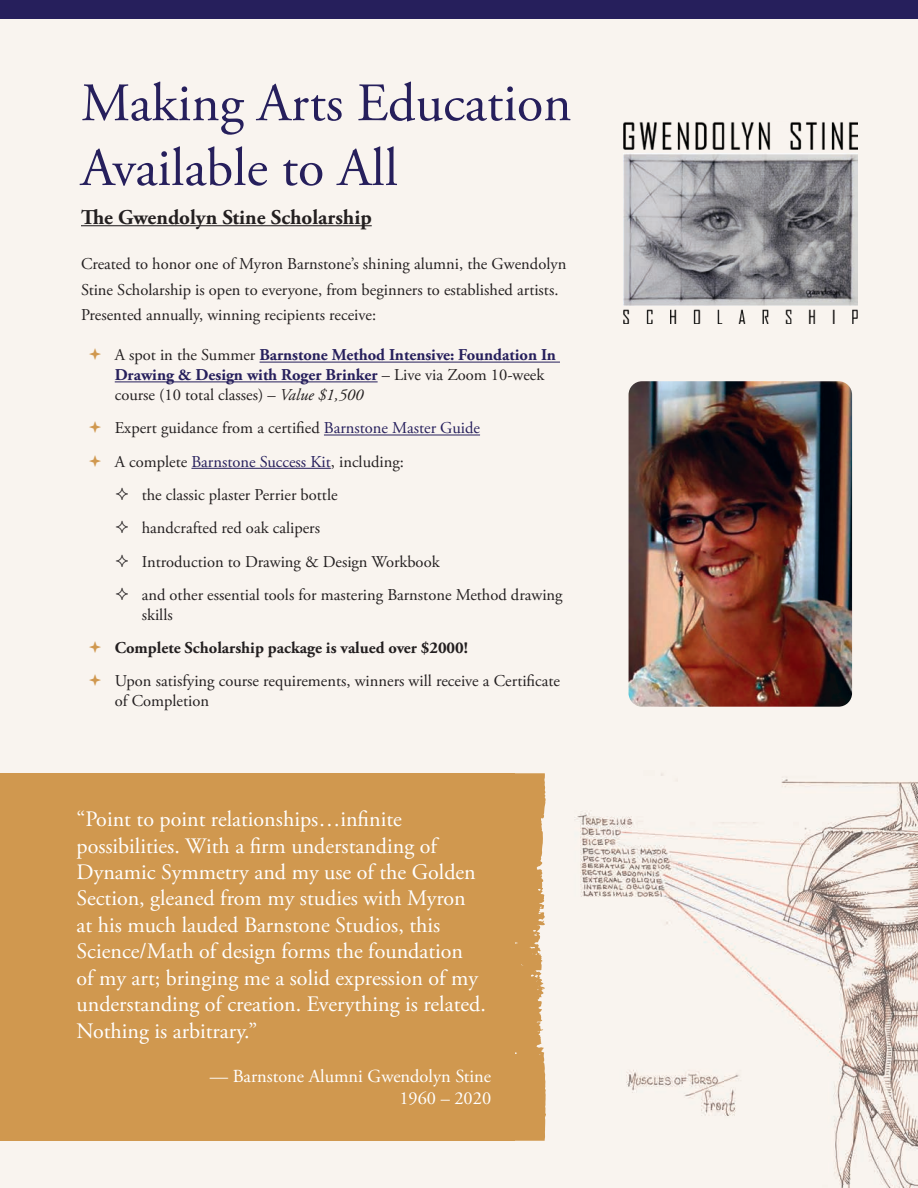
<style>
.page{position:relative;width:918px;height:1188px;background:#fff}
.page>*{position:absolute;margin:0;border:0;box-sizing:border-box;transform-origin:0 0}
.Title_1{font:54px/64.8px "Adobe Garamond Pro";color:#261f5c}
.t1{font:22.05px/26.4px "Adobe Garamond Pro";color:#fff}
.Subhead_1{font:700 21px "Adobe Garamond Pro";color:#231f20}
.t2{font:18.3px "Adobe Garamond Pro";color:#fff}
.Copy_1{font:16.5px/25.5px "Adobe Garamond Pro";color:#231f20}
.t3{font:700 16.5px/19.8px "Adobe Garamond Pro";color:#261f5c}
.t4{font:700 16.5px "Adobe Garamond Pro";color:#231f20}
.s1{font-weight:400;color:#231f20}
.s2{font-weight:400;font-style:italic;color:#231f20}
.s3{color:#261f5c}
</style>
<div class="page">
<div style="left:0;top:19px;width:918px;height:1169px;background:#f9f4ef"></div>
<div style="left:0;top:0;width:918px;height:19px;background:#261f5c"></div>
<svg style="left:514px;top:773px;width:32px;height:368px;background:#d3a05e"></svg>
<div style="left:0;top:773px;width:514px;height:368px;background:#d0984f"></div>
<hr style="left:81px;top:225px;width:291px;height:1px;background:#231f20">
<hr style="left:260px;top:362px;width:300px;height:1px;background:#261f5c">
<hr style="left:115px;top:381px;width:263px;height:1px;background:#261f5c">
<hr style="left:324px;top:435px;width:156px;height:1px;background:#261f5c">
<hr style="left:191px;top:468px;width:140px;height:1px;background:#261f5c">
<img style="left:618px;top:113px;width:246px;height:603px">
<svg style="left:89px;top:348px;width:12px;height:12px"></svg>
<svg style="left:89px;top:421px;width:12px;height:12px"></svg>
<svg style="left:89px;top:455px;width:12px;height:12px"></svg>
<svg style="left:116px;top:488px;width:12px;height:12px"></svg>
<svg style="left:116px;top:521px;width:12px;height:12px"></svg>
<svg style="left:116px;top:554px;width:12px;height:13px"></svg>
<svg style="left:116px;top:588px;width:12px;height:12px"></svg>
<svg style="left:89px;top:641px;width:12px;height:12px"></svg>
<svg style="left:89px;top:674px;width:12px;height:12px"></svg>
<p class="Title_1" style="left:81px;top:73px;width:492px">Making Arts Education<br>Available to All</p>
<p class="Subhead_1" style="left:81px;top:205px;width:292px">The Gwendolyn Stine Scholarship</p>
<p class="Copy_1" style="left:81px;top:252px;width:487px">Created to honor one of Myron Barnstone’s shining alumni, the Gwendolyn<br>Stine Scholarship is open to everyone, from beginners to established artists.<br>Presented annually, winning recipients receive:</p>
<p class="t3" style="left:115px;top:346px;width:443px"><span class="s1">A spot in the Summer</span> Barnstone Method Intensive: Foundation In<br>Drawing &amp; Design with Roger Brinker <span class="s1">– Live via Zoom 10-week course (10 total classes) –</span> <span class="s2">Value $1,500</span></p>
<p class="Copy_1" style="left:115px;top:416px;width:367px">Expert guidance from a certified <span class="s3">Barnstone Master Guide</span></p>
<p class="Copy_1" style="left:115px;top:449px;width:291px">A complete <span class="s3">Barnstone Success Kit</span>, including:</p>
<p class="Copy_1" style="left:142px;top:483px;width:197px">the classic plaster Perrier bottle</p>
<p class="Copy_1" style="left:142px;top:516px;width:180px">handcrafted red oak calipers</p>
<p class="Copy_1" style="left:142px;top:549px;width:299px">Introduction to Drawing &amp; Design Workbook</p>
<p class="Copy_1" style="left:142px;top:585px;width:422px;line-height:19.8px">and other essential tools for mastering Barnstone Method drawing skills</p>
<p class="t4" style="left:115px;top:638px;width:355px">Complete Scholarship package is valued over $2000!</p>
<p class="Copy_1" style="left:115px;top:672px;width:447px;line-height:19.8px">Upon satisfying course requirements, winners will receive a Certificate of Completion</p>
<p class="t1" style="left:76px;top:807px;width:411px">“Point to point relationships…infinite possibilities. With a firm understanding of Dynamic Symmetry and my use of the Golden Section, gleaned from my studies with Myron at his much lauded Barnstone Studios, this Science/Math of design forms the foundation<br>of my art; bringing me a solid expression of my understanding of creation. Everything is related.<br>Nothing is arbitrary.”</p>
<p class="t2" style="left:210px;top:1065px;width:283px">— Barnstone Alumni Gwendolyn Stine</p>
<p class="t2" style="left:399px;top:1087px;width:93px">1960 – 2020</p>
</div>
